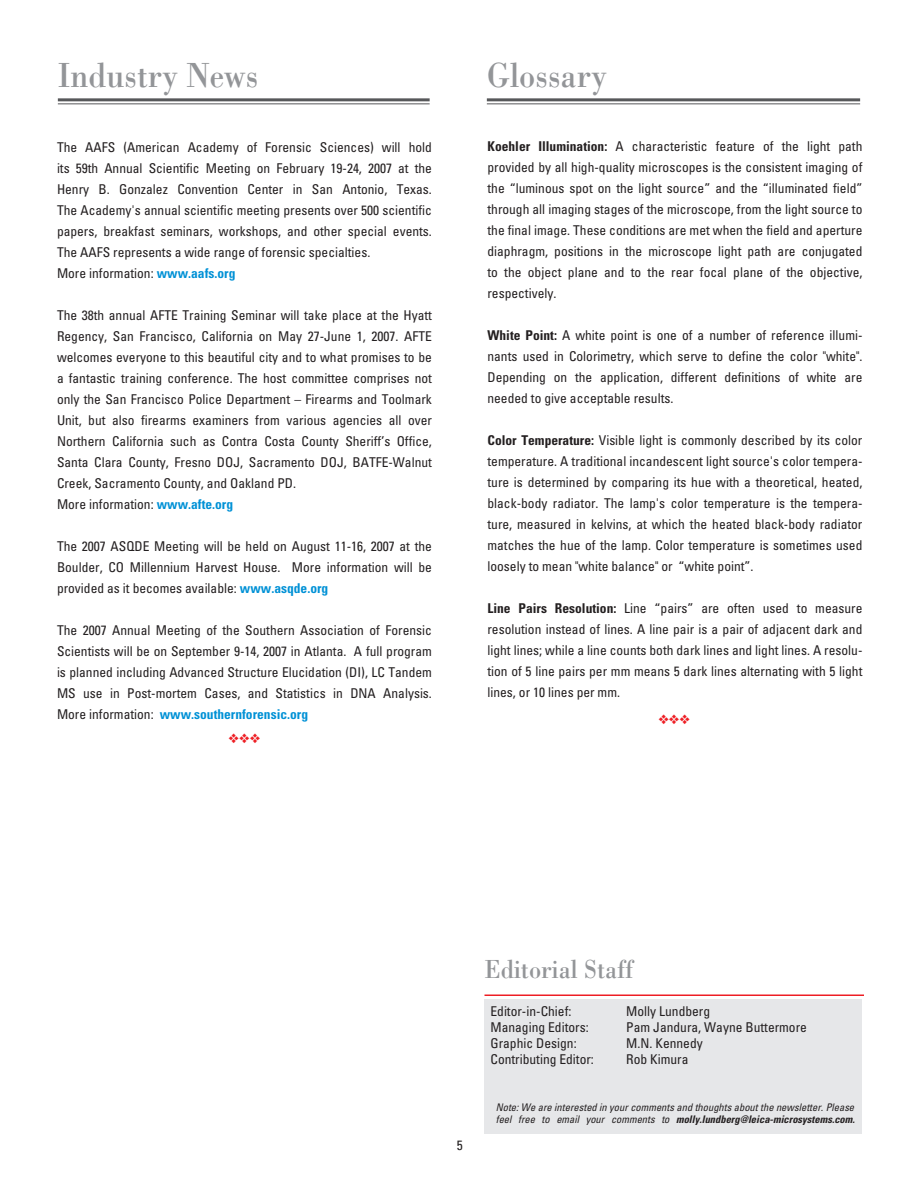
<style>
.page{position:relative;width:918px;height:1188px;background:#fff}
.page>*{position:absolute;margin:0;border:0;box-sizing:border-box;transform-origin:0 0}
.t1{font:36px "Leicana";color:#939598}
.t2{font:27px "Leicana";color:#939598}
.t3{font:condensed 13.5px/21px "Univers";color:#231f20;text-align:justify}
.t4{font:13.5px "Zapf Dingbats";color:#ee1e24}
.t5{font:italic condensed 10.5px/12.6px "Univers";color:#231f20}
.s1{font-weight:700;color:#0091d6}
.s2{font-weight:700}
</style>
<div class="page">
<hr style="left:487px;top:98px;width:373px;height:3px;background:#57585a">
<hr style="left:487px;top:103px;width:373px;height:1px;background:#57585a">
<div style="left:484px;top:1000px;width:378px;height:134px;background:#e6e7e9"></div>
<hr style="left:484px;top:994px;width:380px;height:2px;background:#ee1e24">
<hr style="left:58px;top:98px;width:372px;height:3px;background:#57585a">
<hr style="left:58px;top:103px;width:372px;height:1px;background:#57585a">
<h1 class="t1" style="left:58px;top:54px;width:202px">Industry News</h1>
<p class="t3" style="left:57px;top:138px;width:376px;text-align:left">The AAFS (American Academy of Forensic Sciences) will hold its 59th Annual Scientific Meeting on February 19-24, 2007 at the Henry B. Gonzalez Convention Center in San Antonio, Texas.<br>The Academy's annual scientific meeting presents over 500 scientific papers, breakfast seminars, workshops, and other special events.<br>The AAFS represents a wide range of forensic specialties.<br>More information: <span class="s1">www.aafs.org</span></p>
<p class="t3" style="left:57px;top:306px;width:376px;text-align:left">The 38th annual AFTE Training Seminar will take place at the Hyatt Regency, San Francisco, California on May 27-June 1, 2007. AFTE welcomes everyone to this beautiful city and to what promises to be a fantastic training conference. The host committee comprises not only the San Francisco Police Department – Firearms and Toolmark Unit, but also firearms examiners from various agencies all over Northern California such as Contra Costa County Sheriff’s Office, Santa Clara County, Fresno DOJ, Sacramento DOJ, BATFE-Walnut Creek, Sacramento County, and Oakland PD.<br>More information: <span class="s1">www.afte.org</span></p>
<p class="t3" style="left:57px;top:537px;width:376px">The 2007 ASQDE Meeting will be held on August 11-16, 2007 at the Boulder, CO Millennium Harvest House. More information will be provided as it becomes available: <span class="s1">www.asqde.org</span></p>
<p class="t3" style="left:57px;top:621px;width:376px">The 2007 Annual Meeting of the Southern Association of Forensic Scientists will be on September 9-14, 2007 in Atlanta. A full program is planned including Advanced Structure Elucidation (DI), LC Tandem MS use in Post-mortem Cases, and Statistics in DNA Analysis.<br>More information: <span class="s1">www.southernforensic.org</span></p>
<p class="t4" style="left:229px;top:731px;width:33px">❖❖❖</p>
<h1 class="t1" style="left:487px;top:54px;width:122px">Glossary</h1>
<p class="t3" style="left:488px;top:137px;width:376px"><span class="s2">Koehler Illumination:</span> A characteristic feature of the light path provided by all high-quality microscopes is the consistent imaging of the “luminous spot on the light source” and the “illuminated field” through all imaging stages of the microscope, from the light source to the final image. These conditions are met when the field and aperture diaphragm, positions in the microscope light path are conjugated to the object plane and to the rear focal plane of the objective, respectively.</p>
<p class="t3" style="left:488px;top:326px;width:377px"><span class="s2">White Point:</span> A white point is one of a number of reference illumi&shy;nants used in Colorimetry, which serve to define the color "white".<br>Depending on the application, different definitions of white are needed to give acceptable results.</p>
<p class="t3" style="left:488px;top:431px;width:377px"><span class="s2">Color Temperature:</span> Visible light is commonly described by its color temperature. A traditional incandescent light source's color tempera&shy;ture is determined by comparing its hue with a theoretical, heated, black-body radiator. The lamp's color temperature is the tempera&shy;ture, measured in kelvins, at which the heated black-body radiator matches the hue of the lamp. Color temperature is sometimes used loosely to mean "white balance" or “white point”.</p>
<p class="t3" style="left:488px;top:599px;width:377px"><span class="s2">Line Pairs Resolution:</span> Line “pairs” are often used to measure resolution instead of lines. A line pair is a pair of adjacent dark and light lines; while a line counts both dark lines and light lines. A resolu&shy;tion of 5 line pairs per mm means 5 dark lines alternating with 5 light lines, or 10 lines per mm.</p>
<p class="t4" style="left:658px;top:711px;width:33px">❖❖❖</p>
<p class="t3" style="left:457px;top:1136px;width:7px">5</p>
<h2 class="t2" style="left:484px;top:953px;width:151px">Editorial Staff</h2>
<p class="t3" style="left:490px;top:1001px;width:82px">Editor-in-Chief:</p>
<p class="t3" style="left:626px;top:1001px;width:85px">Molly Lundberg</p>
<p class="t3" style="left:490px;top:1018px;width:100px">Managing Editors:</p>
<p class="t3" style="left:626px;top:1018px;width:182px">Pam Jandura, Wayne Buttermore</p>
<p class="t3" style="left:490px;top:1034px;width:88px">Graphic Design:</p>
<p class="t3" style="left:626px;top:1034px;width:78px">M.N. Kennedy</p>
<p class="t3" style="left:490px;top:1050px;width:105px">Contributing Editor:</p>
<p class="t3" style="left:626px;top:1050px;width:64px">Rob Kimura</p>
<p class="t5" style="left:496px;top:1102px;width:361px">Note: We are interested in your comments and thoughts about the newsletter. Please feel free to email your comments to <span class="s2">molly.lundberg@leica-microsystems.com.</span></p>
</div>
